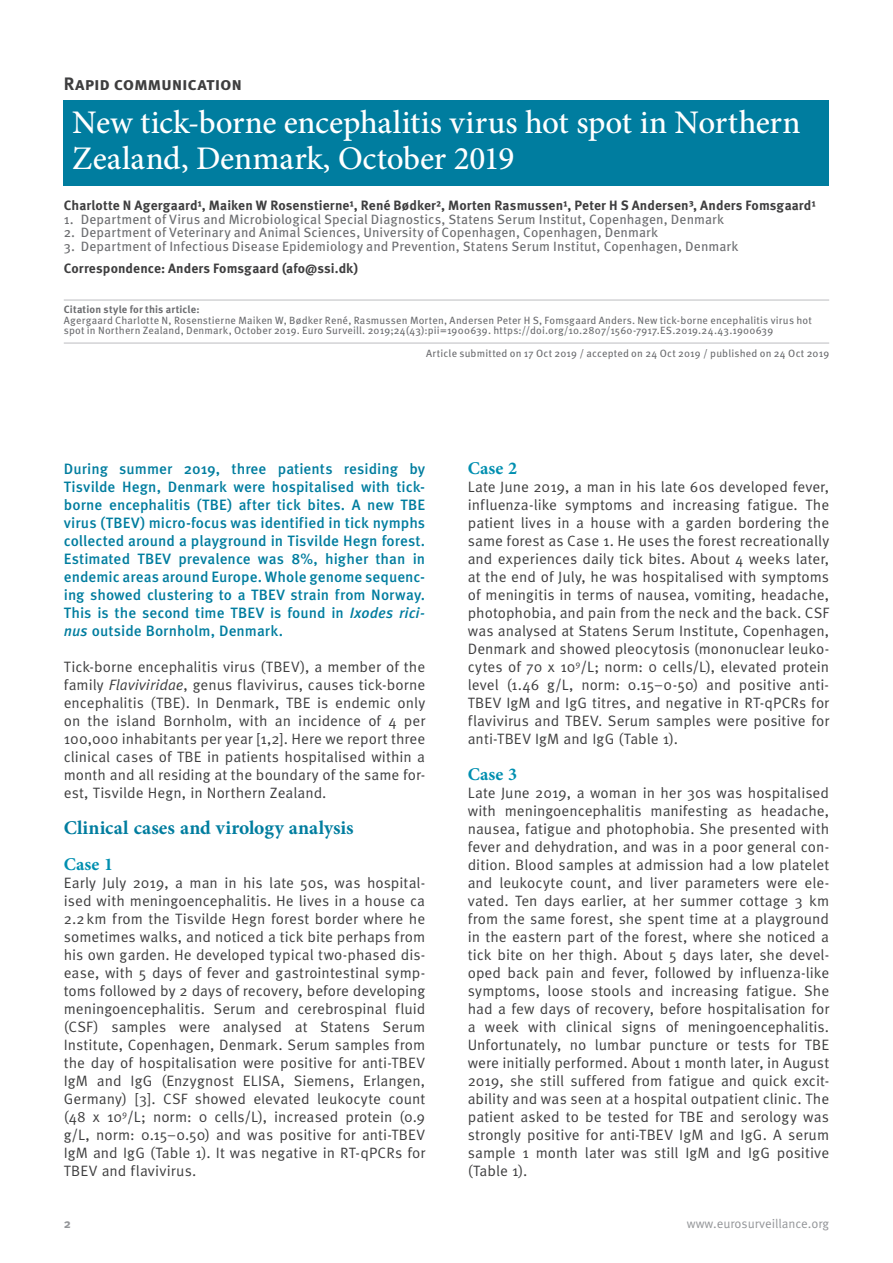
<style>
.page{position:relative;width:893px;height:1263px;background:#fff}
.page>*{position:absolute;margin:0;border:0;box-sizing:border-box;transform-origin:0 0}
.t1{font:500 33px/36px "Minion Pro";letter-spacing:-.005em;color:#fff}
.t2{font:700 19.5px "Minion Pro";letter-spacing:.005em;color:#007d9f}
.t3{font:700 18px "Meta Pro";letter-spacing:-.015em;color:#3e3e3f}
.t4{font:700 18px "Minion Pro";letter-spacing:.005em;color:#008fb0}
.t5{font:15px/18px "Meta Pro";letter-spacing:.005em;color:#3e3e3f;text-align:justify}
.t6{font:500 15px/18px "Meta Pro";letter-spacing:.005em;color:#007d9f;text-align:justify}
.t7{font:13.5px "Meta Pro";letter-spacing:.01em;color:#6c6d70}
.t8{font:700 13.5px "Meta Pro";letter-spacing:.005em;color:#3e3e3f}
.t9{font:12.75px "Meta Pro";color:#939598}
.t10{font:700 12.75px "Meta Pro";color:#939598}
.t11{font:10.5px/10.5px "Meta Pro";letter-spacing:.02em;color:#6c6d70}
.t12{font:700 10.5px "Meta Pro";letter-spacing:.015em;color:#6c6d70}
.s1{font-style:italic}
</style>
<div class="page">
<hr style="left:64px;top:300px;width:765px;height:1px;background:#bcbdc0">
<hr style="left:64px;top:343px;width:765px;height:1px;background:#bcbdc0">
<div style="left:64px;top:100px;width:765px;height:86px;background:#007d9f"></div>
<p class="t3" style="left:64px;top:72px;width:180px">Rapid communication</p>
<h1 class="t1" style="left:72px;top:104px;width:730px">New tick-borne encephalitis virus hot spot in Northern<br>Zealand, Denmark, October 2019</h1>
<p class="t8" style="left:64px;top:197px;width:753px">Charlotte N Agergaard¹, Maiken W Rosenstierne¹, René Bødker², Morten Rasmussen¹, Peter H S Andersen³, Anders Fomsgaard¹</p>
<p class="t7" style="left:64px;top:211px;width:662px">1. Department of Virus and Microbiological Special Diagnostics, Statens Serum Institut, Copenhagen, Denmark</p>
<p class="t7" style="left:64px;top:224px;width:596px">2. Department of Veterinary and Animal Sciences, University of Copenhagen, Copenhagen, Denmark</p>
<p class="t7" style="left:64px;top:238px;width:676px">3. Department of Infectious Disease Epidemiology and Prevention, Statens Serum Institut, Copenhagen, Denmark</p>
<p class="t8" style="left:64px;top:260px;width:296px">Correspondence: Anders Fomsgaard (afo@ssi.dk)</p>
<p class="t12" style="left:64px;top:303px;width:137px">Citation style for this article:</p>
<p class="t11" style="left:64px;top:315px;width:750px">Agergaard Charlotte N, Rosenstierne Maiken W, Bødker René, Rasmussen Morten, Andersen Peter H S, Fomsgaard Anders. New tick-borne encephalitis virus hot spot in Northern Zealand, Denmark, October 2019. Euro Surveill. 2019;24(43):pii=1900639. https://doi.org/10.2807/1560-7917.ES.2019.24.43.1900639</p>
<p class="t11" style="left:426px;top:349px;width:404px">Article submitted on 17 Oct 2019 / accepted on 24 Oct 2019 / published on 24 Oct 2019</p>
<p class="t6" style="left:64px;top:460px;width:363px">During summer 2019, three patients residing by Tisvilde Hegn, Denmark were hospitalised with tick&shy;borne encephalitis (TBE) after tick bites. A new TBE virus (TBEV) micro-focus was identified in tick nymphs collected around a playground in Tisvilde Hegn forest.<br>Estimated TBEV prevalence was 8%, higher than in endemic areas around Europe. Whole genome sequenc&shy;ing showed clustering to a TBEV strain from Norway.<br>This is the second time TBEV is found in <span class="s1">Ixodes rici&shy;nus</span> outside Bornholm, Denmark.</p>
<p class="t5" style="left:64px;top:658px;width:363px">Tick-borne encephalitis virus (TBEV), a member of the family <span class="s1">Flaviviridae</span>, genus flavivirus, causes tick-borne encephalitis (TBE). In Denmark, TBE is endemic only on the island Bornholm, with an incidence of 4 per 100,000 inhabitants per year [1,2]. Here we report three clinical cases of TBE in patients hospitalised within a month and all residing at the boundary of the same for&shy;est, Tisvilde Hegn, in Northern Zealand.</p>
<h2 class="t2" style="left:64px;top:814px;width:291px">Clinical cases and virology analysis</h2>
<p class="t4" style="left:64px;top:851px;width:51px">Case 1</p>
<p class="t5" style="left:64px;top:874px;width:363px">Early July 2019, a man in his late 50s, was hospital&shy;ised with meningoencephalitis. He lives in a house ca 2.2km from the Tisvilde Hegn forest border where he sometimes walks, and noticed a tick bite perhaps from his own garden. He developed typical two-phased dis&shy;ease, with 5 days of fever and gastrointestinal symp&shy;toms followed by 2 days of recovery, before developing meningoencephalitis. Serum and cerebrospinal fluid (CSF) samples were analysed at Statens Serum Institute, Copenhagen, Denmark. Serum samples from the day of hospitalisation were positive for anti-TBEV IgM and IgG (Enzygnost ELISA, Siemens, Erlangen, Germany) [3]. CSF showed elevated leukocyte count (48 x 10<sup>9</sup>/L; norm: 0 cells/L), increased protein (0.9 g/L, norm: 0.15–0.50) and was positive for anti-TBEV IgM and IgG (Table 1). It was negative in RT-qPCRs for TBEV and flavivirus.</p>
<p class="t4" style="left:468px;top:455px;width:51px">Case 2</p>
<p class="t5" style="left:468px;top:478px;width:363px">Late June 2019, a man in his late 60s developed fever, influenza-like symptoms and increasing fatigue. The patient lives in a house with a garden bordering the same forest as Case 1. He uses the forest recreationally and experiences daily tick bites. About 4 weeks later, at the end of July, he was hospitalised with symptoms of meningitis in terms of nausea, vomiting, headache, photophobia, and pain from the neck and the back. CSF was analysed at Statens Serum Institute, Copenhagen, Denmark and showed pleocytosis (mononuclear leuko&shy;cytes of 70 x 10<sup>9</sup>/L; norm: 0 cells/L), elevated protein level (1.46 g/L, norm: 0.15–0-50) and positive anti-TBEV IgM and IgG titres, and negative in RT-qPCRs for flavivirus and TBEV. Serum samples were positive for anti-TBEV IgM and IgG (Table 1).</p>
<p class="t4" style="left:468px;top:761px;width:51px">Case 3</p>
<p class="t5" style="left:468px;top:784px;width:363px">Late June 2019, a woman in her 30s was hospitalised with meningoencephalitis manifesting as headache, nausea, fatigue and photophobia. She presented with fever and dehydration, and was in a poor general con&shy;dition. Blood samples at admission had a low platelet and leukocyte count, and liver parameters were ele&shy;vated. Ten days earlier, at her summer cottage 3 km from the same forest, she spent time at a playground in the eastern part of the forest, where she noticed a tick bite on her thigh. About 5 days later, she devel&shy;oped back pain and fever, followed by influenza-like symptoms, loose stools and increasing fatigue. She had a few days of recovery, before hospitalisation for a week with clinical signs of meningoencephalitis.<br>Unfortunately, no lumbar puncture or tests for TBE were initially performed. About 1 month later, in August 2019, she still suffered from fatigue and quick excit&shy;ability and was seen at a hospital outpatient clinic. The patient asked to be tested for TBE and serology was strongly positive for anti-TBEV IgM and IgG. A serum sample 1 month later was still IgM and IgG positive (Table 1).</p>
<p class="t10" style="left:64px;top:1215px;width:9px">2</p>
<p class="t9" style="left:687px;top:1215px;width:144px">www.eurosurveillance.org</p>
</div>
